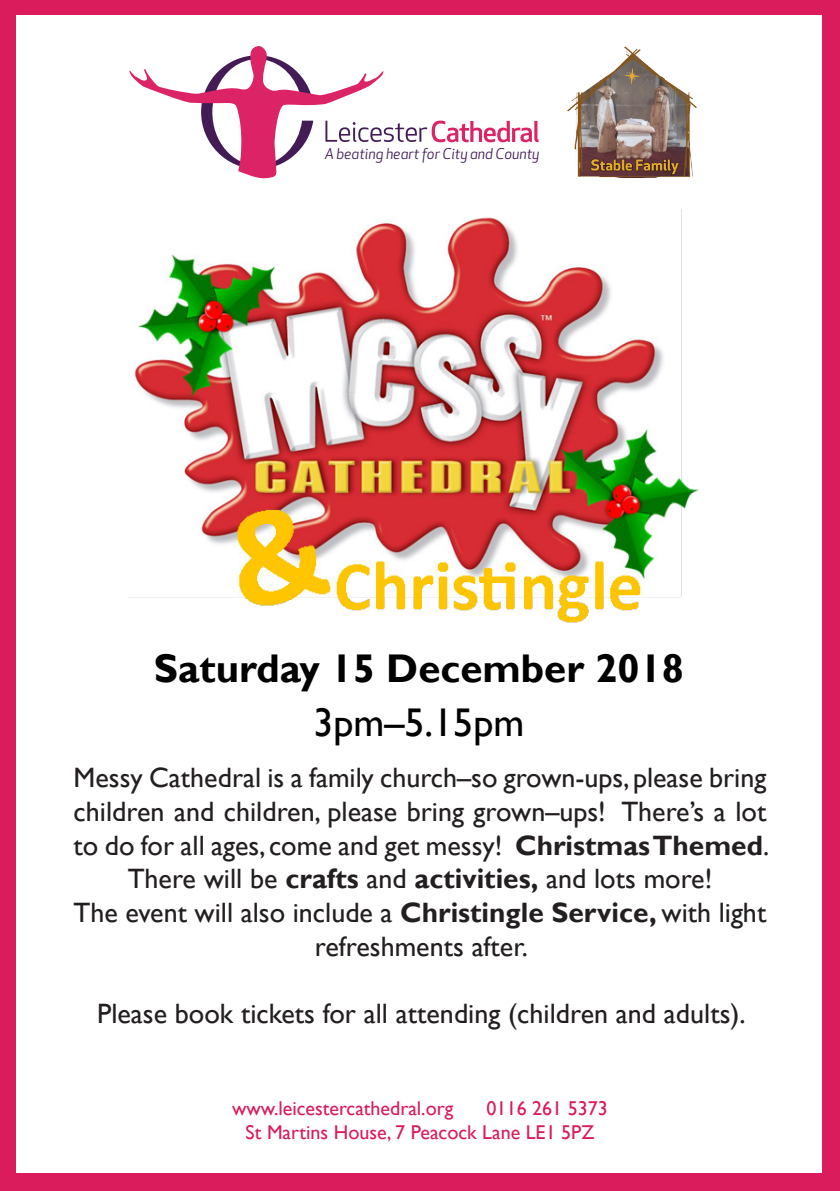
<style>
.page{position:relative;width:840px;height:1191px;background:#fff}
.page>*{position:absolute;margin:0;border:0;box-sizing:border-box;transform-origin:0 0}
.t1{font:700 40px "Gill Sans";color:#000}
.t2{font:40px "Gill Sans";color:#000}
.t3{font:28px/33.6px "Gill Sans";color:#231f20;text-align:center}
.t4{font:20px "Gill Sans";color:#da1c5c}
.t5{font:italic 14.6px "Apex New";color:#431c55}
.s1{font-weight:700}
</style>
<div class="page">
<div style="left:0;top:0;width:839px;height:1191px;background:#da1c5c"></div>
<div style="left:16px;top:16px;width:805px;height:1157px;background:#fff"></div>
<svg style="left:129px;top:46px;width:409px;height:133px"></svg>
<img style="left:129px;top:209px;width:569px;height:414px">
<img style="left:567px;top:46px;width:130px;height:132px">
<p class="t5" style="left:324px;top:144px;width:216px">A beating heart for City and County</p>
<p class="t1" style="left:154px;top:645px;width:531px">Saturday 15 December 2018</p>
<p class="t2" style="left:313px;top:699px;width:212px">3pm–5.15pm</p>
<p class="t3" style="left:74px;top:761px;width:696px">Messy Cathedral is a family church–so grown-ups, please bring children and children, please bring grown–ups! There’s a lot to do for all ages, come and get messy! <span class="s1">Christmas Themed</span>.<br>There will be <span class="s1">crafts</span> and <span class="s1">activities,</span> and lots more!</p>
<p class="t3" style="left:74px;top:895px;width:693px">The event will also include a <span class="s1">Christingle Service,</span> with light refreshments after.</p>
<p class="t3" style="left:97px;top:996px;width:649px">Please book tickets for all attending (children and adults).</p>
<p class="t4" style="left:232px;top:1096px;width:222px">www.leicestercathedral.org</p>
<p class="t4" style="left:486px;top:1096px;width:123px">0116 261 5373</p>
<p class="t4" style="left:245px;top:1120px;width:350px">St Martins House, 7 Peacock Lane LE1 5PZ</p>
</div>
